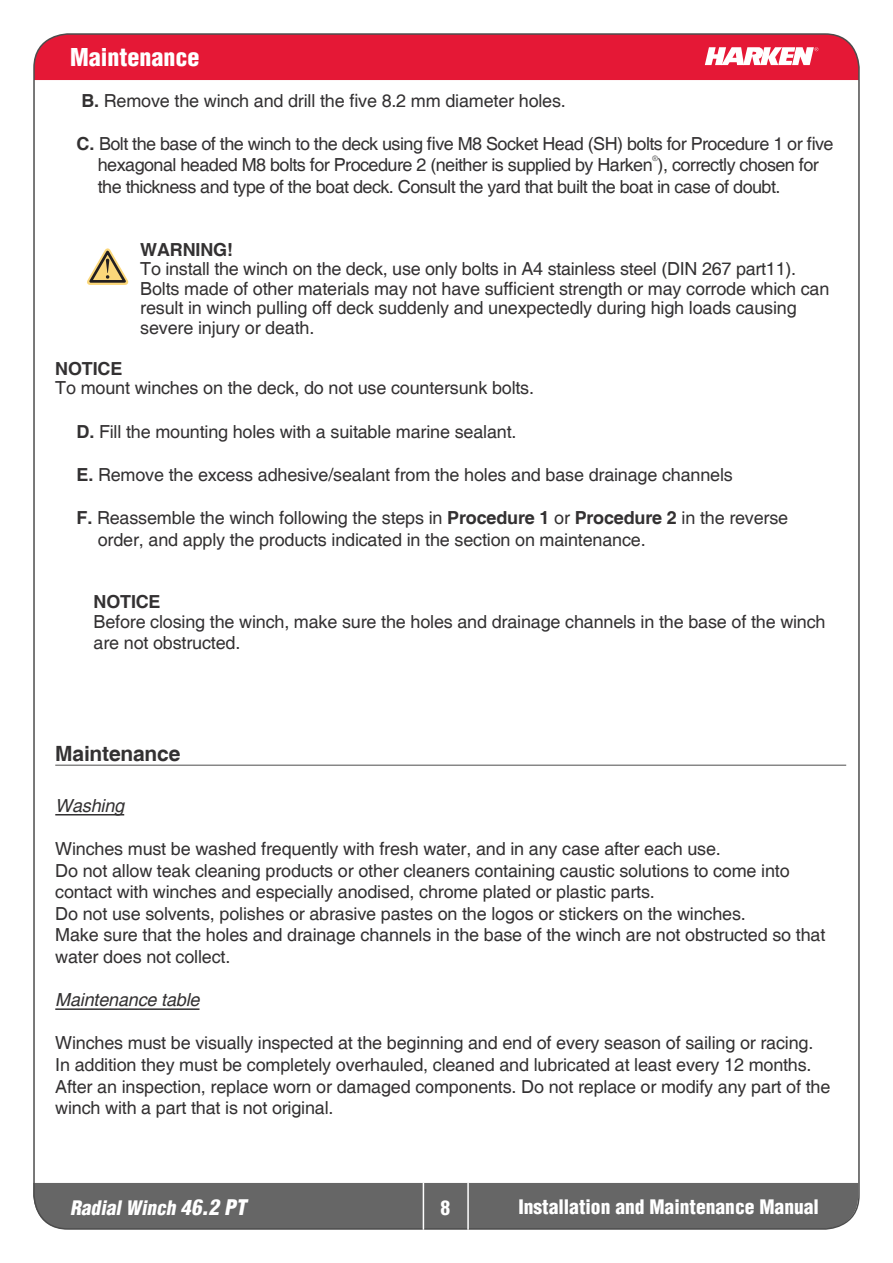
<style>
.page{position:relative;width:893px;height:1263px;background:#fff}
.page>*{position:absolute;margin:0;border:0;box-sizing:border-box;transform-origin:0 0}
.t1{font:900 condensed 24px "Helvetica LT";color:#fff}
.t2{font:700 21px "Helvetica";letter-spacing:-.01em;color:#333132}
.t3{font:900 condensed 19.5px "Helvetica LT";color:#fff}
.t4{font:italic 900 condensed 19.5px "Helvetica LT";color:#fff}
.t5{font:18px/21.6px "Helvetica";letter-spacing:-.01em;color:#333132}
.t6{font:18px/21.6px "Helvetica";letter-spacing:-.03em;color:#333132;text-align:center}
.t7{font:italic 18px "Helvetica";letter-spacing:-.01em;color:#333132}
.t8{font:700 18px "Helvetica";letter-spacing:-.01em;color:#333132}
.t9{font:7.5px "Helvetica";color:#666}
.s1{font-weight:700}
.s2{font-size:21px}
</style>
<div class="page">
<div style="left:36px;top:1183px;width:822px;height:46px;background:#666"></div>
<svg style="left:34px;top:34px;width:825px;height:46px;background:#e32440"></svg>
<hr style="left:423px;top:1183px;width:1px;height:47px;background:#fff">
<hr style="left:467px;top:1183px;width:2px;height:47px;background:#fff">
<hr style="left:55px;top:814px;width:69px;height:1px;background:#333132">
<hr style="left:55px;top:1008px;width:144px;height:2px;background:#333132">
<hr style="left:55px;top:765px;width:791px;height:1px;background:#4c4c4c">
<svg style="left:87px;top:248px;width:41px;height:37px"></svg>
<h1 class="t1" style="left:70px;top:42px;width:131px">Maintenance</h1>
<p class="t5" style="left:81px;top:90px;width:486px"><span class="s1">B.</span> Remove the winch and drill the five 8.2 mm diameter holes.</p>
<p class="t6" style="left:77px;top:133px;width:758px"><span class="s1">C.</span> Bolt the base of the winch to the deck using five M8 Socket Head (SH) bolts for Procedure 1 or five hexagonal headed M8 bolts for Procedure 2 (neither is supplied by Harken ), correctly chosen for</p>
<p class="t9" style="left:652px;top:154px;width:7px">®</p>
<p class="t6" style="left:98px;top:177px;width:684px">the thickness and type of the boat deck. Consult the yard that built the boat in case of doubt.</p>
<p class="t8" style="left:140px;top:238px;width:94px">WARNING!</p>
<p class="t5" style="left:140px;top:260px;width:690px;line-height:19.5px">To install the winch on the deck, use only bolts in A4 stainless steel (DIN 267 part11).<br>Bolts made of other materials may not have sufficient strength or may corrode which can result in winch pulling off deck suddenly and unexpectedly during high loads causing severe injury or death.</p>
<p class="t8" style="left:55px;top:357px;width:69px">NOTICE</p>
<p class="t5" style="left:55px;top:378px;width:480px">To mount winches on the deck, do not use countersunk bolts.</p>
<p class="t5" style="left:77px;top:421px;width:441px"><span class="s1">D.</span> Fill the mounting holes with a suitable marine sealant.</p>
<p class="t5" style="left:77px;top:464px;width:658px"><span class="s1">E.</span> Remove the excess adhesive/sealant from the holes and base drainage channels</p>
<p class="t5" style="left:98px;top:507px;width:692px;text-indent:-21px"><span class="s1">F.</span> Reassemble the winch following the steps in <span class="s1">Procedure 1</span> or <span class="s1">Procedure 2</span> in the reverse order, and apply the products indicated in the section on maintenance.</p>
<p class="t8" style="left:94px;top:591px;width:69px">NOTICE</p>
<p class="t5" style="left:94px;top:611px;width:734px">Before closing the winch, make sure the holes and drainage channels in the base of the winch are not obstructed.</p>
<p class="t2" style="left:55px;top:741px;width:127px">Maintenance</p>
<p class="t7" style="left:55px;top:795px;width:70px">Washing</p>
<p class="t5" style="left:55px;top:838px;width:771px">Winches must be washed frequently with fresh water, and in any case after each use.<br>Do not allow teak cleaning products or other cleaners containing caustic solutions to come into contact with winches and especially anodised, chrome plated or plastic parts.<br>Do not use solvents, polishes or abrasive pastes on the logos or stickers on the winches.<br>Make sure that the holes and drainage channels in the base of the winch are not obstructed so that water does not collect.</p>
<p class="t7" style="left:55px;top:989px;width:146px">Maintenance table</p>
<p class="t5" style="left:55px;top:1033px;width:777px">Winches must be visually inspected at the beginning and end of every season of sailing or racing.<br>In addition they must be completely overhauled, cleaned and lubricated at least every 12 months.<br>After an inspection, replace worn or damaged components. Do not replace or modify any part of the winch with a part that is not original.</p>
<p class="t4" style="left:70px;top:1196px;width:183px">RadialWinch <span class="s2">46.2 PT</span></p>
<p class="t3" style="left:440px;top:1195px;width:11px">8</p>
<p class="t3" style="left:518px;top:1195px;width:302px">Installation and Maintenance Manual</p>
</div>
